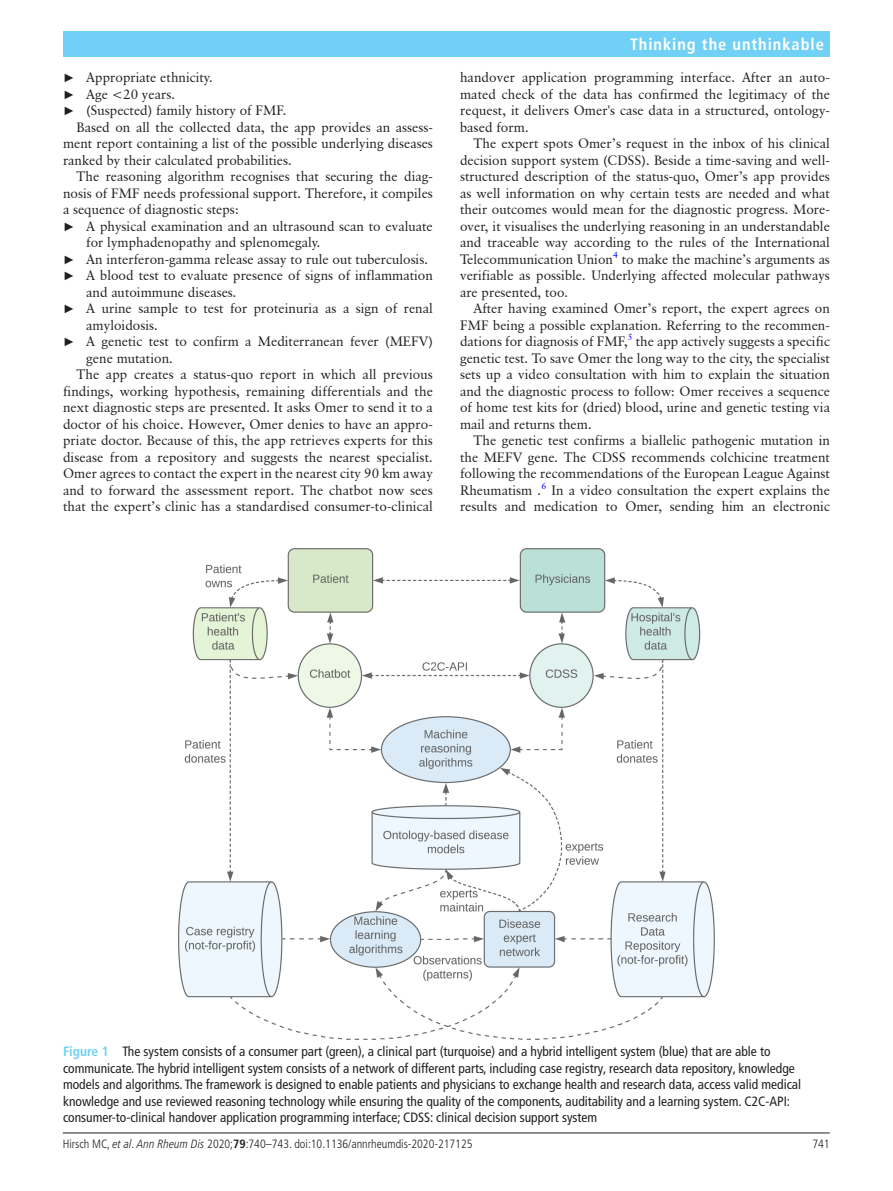
<style>
.page{position:relative;width:893px;height:1191px;background:#fff}
.page>*{position:absolute;margin:0;border:0;box-sizing:border-box;transform-origin:0 0}
.t1{font:700 condensed 16.5px "Frutiger LT Pro";letter-spacing:.055em;color:#fff}
.t2{font:13.5px/16.5px "Classical Garamond BT";color:#231f20;text-align:justify}
.t3{font:condensed 13.5px/16.5px "Frutiger LT Pro";color:#231f20}
.t4{font:300 condensed 12px "Frutiger LT Pro";color:#231f20}
.s1{font-family:"Arial";font-size:12px}
.s2{font-weight:700;color:#71d0f6}
.s3{font-style:italic}
.s4{font-weight:700}
</style>
<div class="page">
<hr style="left:63px;top:1132px;width:767px;height:1px;background:#231f20">
<div style="left:63px;top:31px;width:767px;height:25px;background:#71d0f6"></div>
<img style="left:178px;top:549px;width:537px;height:490px">
<p class="t2" style="left:63px;top:69px;width:151px"><span class="s1">►</span> Appropriate ethnicity.</p>
<p class="t2" style="left:63px;top:86px;width:114px"><span class="s1">►</span> Age &lt;20 years.</p>
<p class="t2" style="left:63px;top:102px;width:225px"><span class="s1">►</span> (Suspected) family history of FMF.</p>
<p class="t2" style="left:77px;top:119px;width:358px">Based on all the collected data, the app provides an assess-</p>
<p class="t2" style="left:63px;top:135px;width:371px">ment report containing a list of the possible underlying diseases</p>
<p class="t2" style="left:63px;top:152px;width:230px">ranked by their calculated probabilities.</p>
<p class="t2" style="left:77px;top:168px;width:358px">The reasoning algorithm recognises that securing the diag-</p>
<p class="t2" style="left:63px;top:185px;width:371px">nosis of FMF needs professional support. Therefore, it compiles</p>
<p class="t2" style="left:63px;top:201px;width:178px">a sequence of diagnostic steps:</p>
<p class="t2" style="left:63px;top:218px;width:371px"><span class="s1">►</span> A physical examination and an ultrasound scan to evaluate</p>
<p class="t2" style="left:86px;top:234px;width:236px">for lymphadenopathy and splenomegaly.</p>
<p class="t2" style="left:63px;top:251px;width:367px"><span class="s1">►</span> An interferon-gamma release assay to rule out tuberculosis.</p>
<p class="t2" style="left:63px;top:267px;width:371px"><span class="s1">►</span> A blood test to evaluate presence of signs of inflammation</p>
<p class="t2" style="left:86px;top:284px;width:152px">and autoimmune diseases.</p>
<p class="t2" style="left:63px;top:300px;width:371px"><span class="s1">►</span> A urine sample to test for proteinuria as a sign of renal</p>
<p class="t2" style="left:86px;top:317px;width:73px">amyloidosis.</p>
<p class="t2" style="left:63px;top:333px;width:371px"><span class="s1">►</span> A genetic test to confirm a Mediterranean fever (MEFV)</p>
<p class="t2" style="left:86px;top:350px;width:88px">gene mutation.</p>
<p class="t2" style="left:77px;top:366px;width:358px">The app creates a status-quo report in which all previous</p>
<p class="t2" style="left:63px;top:383px;width:371px">findings, working hypothesis, remaining differentials and the</p>
<p class="t2" style="left:63px;top:399px;width:371px">next diagnostic steps are presented. It asks Omer to send it to a</p>
<p class="t2" style="left:63px;top:416px;width:371px">doctor of his choice. However, Omer denies to have an appro-</p>
<p class="t2" style="left:63px;top:432px;width:371px">priate doctor. Because of this, the app retrieves experts for this</p>
<p class="t2" style="left:63px;top:449px;width:371px">disease from a repository and suggests the nearest specialist.</p>
<p class="t2" style="left:63px;top:465px;width:371px">Omer agrees to contact the expert in the nearest city 90 km away</p>
<p class="t2" style="left:63px;top:482px;width:371px">and to forward the assessment report. The chatbot now sees</p>
<p class="t2" style="left:63px;top:498px;width:371px">that the expert’s clinic has a standardised consumer-to-clinical</p>
<p class="t1" style="left:630px;top:34px;width:196px">Thinking the unthinkable</p>
<p class="t2" style="left:460px;top:69px;width:371px">handover application programming interface. After an auto&shy;mated check of the data has confirmed the legitimacy of the request, it delivers Omer's case data in a structured, ontology&shy;based form.</p>
<p class="t2" style="left:460px;top:135px;width:371px;text-indent:14px">The expert spots Omer’s request in the inbox of his clinical decision support system (CDSS). Beside a time-saving and well&shy;structured description of the status-quo, Omer’s app provides as well information on why certain tests are needed and what their outcomes would mean for the diagnostic progress. More&shy;over, it visualises the underlying reasoning in an understandable and traceable way according to the rules of the International Telecommunication Union<sup>4</sup> to make the machine’s arguments as verifiable as possible. Underlying affected molecular pathways are presented, too.</p>
<p class="t2" style="left:460px;top:300px;width:371px;text-indent:14px">After having examined Omer’s report, the expert agrees on FMF being a possible explanation. Referring to the recommen&shy;dations for diagnosis of FMF,<sup>5</sup> the app actively suggests a specific genetic test. To save Omer the long way to the city, the specialist sets up a video consultation with him to explain the situation and the diagnostic process to follow: Omer receives a sequence of home test kits for (dried) blood, urine and genetic testing via mail and returns them.</p>
<p class="t2" style="left:460px;top:432px;width:371px;text-indent:14px">The genetic test confirms a biallelic pathogenic mutation in the MEFV gene. The CDSS recommends colchicine treatment following the recommendations of the European League Against Rheumatism .<sup>6</sup> In a video consultation the expert explains the results and medication to Omer, sending him an electronic</p>
<p class="t3" style="left:63px;top:1043px;width:740px"><span class="s2">Figure 1</span> The system consists of a consumer part (green), a clinical part (turquoise) and a hybrid intelligent system (blue) that are able to communicate. The hybrid intelligent system consists of a network of different parts, including case registry, research data repository, knowledge models and algorithms. The framework is designed to enable patients and physicians to exchange health and research data, access valid medical knowledge and use reviewed reasoning technology while ensuring the quality of the components, auditability and a learning system. C2C-API: consumer-to-clinical handover application programming interface; CDSS: clinical decision support system</p>
<p class="t4" style="left:63px;top:1136px;width:411px">Hirsch MC, <span class="s3">et al</span>. <span class="s3">Ann Rheum Dis</span> 2020;<span class="s4">79</span>:740–743. doi:10.1136/annrheumdis-2020-217125</p>
<p class="t4" style="left:812px;top:1136px;width:19px">741</p>
</div>
